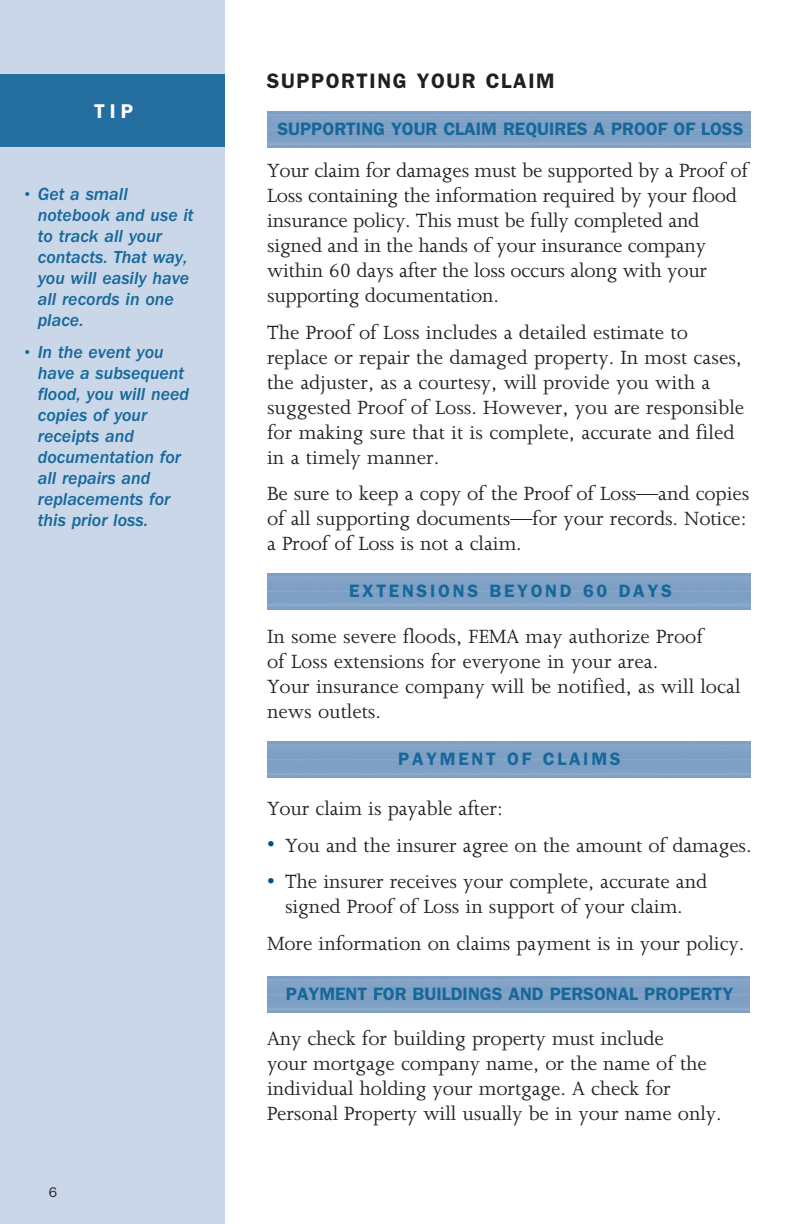
<style>
.page{position:relative;width:792px;height:1224px;background:#fff}
.page>*{position:absolute;margin:0;border:0;box-sizing:border-box;transform-origin:0 0}
.bodycopy{font:22px/25px "Joanna MT Std";letter-spacing:-.005em;color:#231f20}
.t1{font:600 21px "ITC Franklin Gothic Std";letter-spacing:.075em;color:#231f20}
.Tip{font:600 20px "ITC Franklin Gothic Std";color:#fff}
.sidebar{font:18px/21px "ITC Franklin Gothic Std Med It";color:#16689b}
.t2{font:600 18px "ITC Franklin Gothic Std";color:#16689b}
.t3{font:600 18px "ITC Franklin Gothic Std";letter-spacing:.15em;color:#16689b}
.t4{font:14px "ITC Franklin Gothic Std";color:#231f20}
.s1{color:#005187}
</style>
<div class="page">
<div style="left:0;top:0;width:224px;height:1224px;background:#c9d7e8"></div>
<div style="left:0;top:74px;width:224px;height:73px;background:#256ea0"></div>
<p class="Tip" style="left:94px;top:99px;width:41px">TIP</p>
<p class="sidebar" style="left:38px;top:184px;width:158px;text-indent:-16px">• Get a small notebook and use it to track all your contacts. That way, you will easily have all records in one place.</p>
<p class="sidebar" style="left:38px;top:341px;width:153px;text-indent:-16px">• In the event you have a subsequent flood, you will need copies of your receipts and documentation for all repairs and replacements for this prior loss.</p>
<p class="t4" style="left:49px;top:1184px;width:10px">6</p>
<h2 class="t1" style="left:267px;top:69px;width:289px">SUPPORTING YOUR CLAIM</h2>
<h3 class="t2" style="left:277px;top:119px;width:468px">SUPPORTING YOUR CLAIM REQUIRES A PROOF OF LOSS</h3>
<p class="bodycopy" style="left:267px;top:158px;width:483px">Your claim for damages must be supported by a Proof of Loss containing the information required by your flood insurance policy. This must be fully completed and signed and in the hands of your insurance company within 60 days after the loss occurs along with your supporting documentation.</p>
<p class="bodycopy" style="left:267px;top:320px;width:479px">The Proof of Loss includes a detailed estimate to replace or repair the damaged property. In most cases, the adjuster, as a courtesy, will provide you with a suggested Proof of Loss. However, you are responsible for making sure that it is complete, accurate and filed in a timely manner.</p>
<p class="bodycopy" style="left:267px;top:481px;width:484px;text-align:justify">Be sure to keep a copy of the Proof of Loss—and copies of all supporting documents—for your records. Notice: a Proof of Loss is not a claim.</p>
<h3 class="t3" style="left:349px;top:580px;width:324px">EXTENSIONS BEYOND 60 DAYS</h3>
<p class="bodycopy" style="left:267px;top:624px;width:475px">In some severe floods, FEMA may authorize Proof<br>of Loss extensions for everyone in your area.<br>Your insurance company will be notified, as will local news outlets.</p>
<h3 class="t3" style="left:398px;top:748px;width:224px">PAYMENT OF CLAIMS</h3>
<p class="bodycopy" style="left:267px;top:796px;width:238px">Your claim is payable after:</p>
<p class="bodycopy" style="left:267px;top:833px;width:486px"><span class="s1">•</span> You and the insurer agree on the amount of damages.</p>
<p class="bodycopy" style="left:267px;top:869px;width:442px;text-align:center"><span class="s1">•</span> The insurer receives your complete, accurate and signed Proof of Loss in support of your claim.</p>
<p class="bodycopy" style="left:267px;top:931px;width:479px">More information on claims payment is in your policy.</p>
<h3 class="t2" style="left:286px;top:983px;width:449px">PAYMENT FOR BUILDINGS AND PERSONAL PROPERTY</h3>
<p class="bodycopy" style="left:267px;top:1026px;width:456px">Any check for building property must include<br>your mortgage company name, or the name of the individual holding your mortgage. A check for Personal Property will usually be in your name only.</p>
</div>
